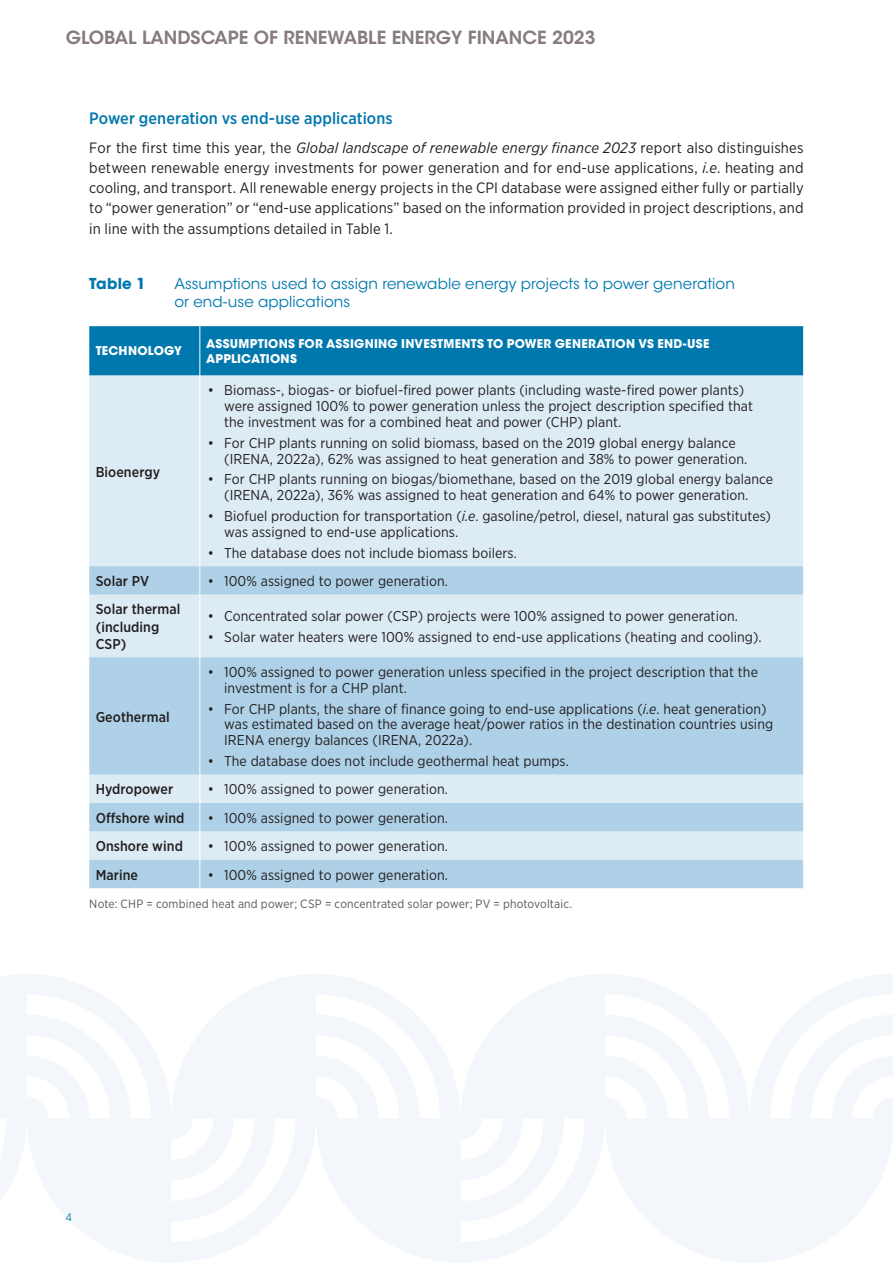
<style>
.page{position:relative;width:893px;height:1263px;background:#fff}
.page>*{position:absolute;margin:0;border:0;box-sizing:border-box;transform-origin:0 0}
.t1{font:600 18px "ITC Avant Garde Std";color:#877b82}
.Body{font:500 16.5px "Gotham Narrow";letter-spacing:.005em;color:#0078ae}
.Body-2{font:15px/20.2px "Gotham Narrow";letter-spacing:.005em;color:#231f20;text-align:justify}
.Figurtop{font:15px/18px "ITC Avant Garde Std";letter-spacing:.005em;color:#0078ae}
.Figurtop-2{font:700 15px "ITC Avant Garde Std";letter-spacing:.015em;color:#0078ae}
.t2{font:14.25px/15.8px "Gotham Narrow";letter-spacing:.005em;color:#231f20}
.Table{font:500 14.25px/17.1px "Gotham Narrow";letter-spacing:.005em;color:#231f20}
.Table_Head{font:700 12px/15px "ITC Avant Garde Std";letter-spacing:.02em;color:#fff}
.Source{font:12px "Gotham Narrow";letter-spacing:.015em;color:#57585a}
.t3{font:10.5px "ITC Avant Garde Std";color:#0e78af}
.s1{font-style:italic}
</style>
<div class="page">
<svg style="left:0;top:974px;width:893px;height:289px;fill:#f3f6fa"></svg>
<div style="left:89px;top:326px;width:714px;height:50px;background:#0078ae"></div>
<div style="left:89px;top:376px;width:714px;height:190px;background:#dcebf4"></div>
<svg style="left:89px;top:566px;width:714px;height:322px;fill:#aed1e7"></svg>
<hr style="left:199px;top:326px;width:1px;height:50px;background:#fff">
<hr style="left:199px;top:376px;width:1px;height:190px;background:#fff">
<hr style="left:199px;top:595px;width:1px;height:62px;background:#fff">
<hr style="left:199px;top:657px;width:1px;height:117px;background:#fff">
<svg style="left:199px;top:566px;width:1px;height:29px"></svg>
<svg style="left:803px;top:566px;width:1px;height:29px"></svg>
<svg style="left:199px;top:774px;width:1px;height:114px"></svg>
<svg style="left:803px;top:774px;width:1px;height:114px"></svg>
<p class="t1" style="left:66px;top:26px;width:531px">GLOBAL LANDSCAPE OF RENEWABLE ENERGY FINANCE 2023</p>
<p class="Body" style="left:89px;top:107px;width:305px">Power generation vs end-use applications</p>
<p class="Body-2" style="left:89px;top:137px;width:716px">For the first time this year, the <span class="s1">Global landscape of renewable energy finance 2023</span> report also distinguishes between renewable energy investments for power generation and for end-use applications, <span class="s1">i.e</span>. heating and cooling, and transport. All renewable energy projects in the CPI database were assigned either fully or partially to “power generation” or “end-use applications” based on the information provided in project descriptions, and in line with the assumptions detailed in Table 1.</p>
<p class="Figurtop-2" style="left:89px;top:274px;width:58px">Table 1</p>
<p class="Figurtop" style="left:174px;top:275px;width:562px">Assumptions used to assign renewable energy projects to power generation or end-use applications</p>
<p class="Table_Head" style="left:96px;top:343px;width:88px">TECHNOLOGY</p>
<p class="Table_Head" style="left:206px;top:336px;width:505px">ASSUMPTIONS FOR ASSIGNING INVESTMENTS TO POWER GENERATION VS END-USE<br>APPLICATIONS</p>
<p class="Table" style="left:96px;top:463px;width:66px">Bioenergy</p>
<p class="t2" style="left:224px;top:382px;width:530px;text-indent:-16px">• Biomass-, biogas- or biofuel-fired power plants (including waste-fired power plants) were assigned 100% to power generation unless the project description specified that the investment was for a combined heat and power (CHP) plant.</p>
<p class="t2" style="left:224px;top:435px;width:524px;text-indent:-16px">• For CHP plants running on solid biomass, based on the 2019 global energy balance (IRENA, 2022a), 62% was assigned to heat generation and 38% to power generation.</p>
<p class="t2" style="left:208px;top:471px;width:567px;text-align:center">• For CHP plants running on biogas/biomethane, based on the 2019 global energy balance (IRENA, 2022a), 36% was assigned to heat generation and 64% to power generation.</p>
<p class="t2" style="left:224px;top:508px;width:548px;text-indent:-16px">• Biofuel production for transportation (<span class="s1">i.e</span>. gasoline/petrol, diesel, natural gas substitutes) was assigned to end-use applications.</p>
<p class="t2" style="left:208px;top:544px;width:311px">• The database does not include biomass boilers.</p>
<p class="Table" style="left:96px;top:572px;width:55px">Solar PV</p>
<p class="t2" style="left:208px;top:573px;width:242px">• 100% assigned to power generation.</p>
<p class="Table" style="left:96px;top:601px;width:86px">Solar thermal (including<br>CSP)</p>
<p class="t2" style="left:208px;top:608px;width:532px">• Concentrated solar power (CSP) projects were 100% assigned to power generation.</p>
<p class="t2" style="left:208px;top:629px;width:555px">• Solar water heaters were 100% assigned to end-use applications (heating and cooling).</p>
<p class="Table" style="left:96px;top:708px;width:75px">Geothermal</p>
<p class="t2" style="left:224px;top:664px;width:535px;text-indent:-16px">• 100% assigned to power generation unless specified in the project description that the investment is for a CHP plant.</p>
<p class="t2" style="left:224px;top:700px;width:550px;text-indent:-16px">• For CHP plants, the share of finance going to end-use applications (<span class="s1">i.e</span>. heat generation) was estimated based on the average heat/power ratios in the destination countries using<br>IRENA energy balances (IRENA, 2022a).</p>
<p class="t2" style="left:208px;top:753px;width:363px">• The database does not include geothermal heat pumps.</p>
<p class="Table" style="left:96px;top:781px;width:79px">Hydropower</p>
<p class="t2" style="left:208px;top:781px;width:242px">• 100% assigned to power generation.</p>
<p class="Table" style="left:96px;top:809px;width:90px">Offshore wind</p>
<p class="t2" style="left:208px;top:810px;width:242px">• 100% assigned to power generation.</p>
<p class="Table" style="left:96px;top:837px;width:89px">Onshore wind</p>
<p class="t2" style="left:208px;top:838px;width:242px">• 100% assigned to power generation.</p>
<p class="Table" style="left:96px;top:866px;width:44px">Marine</p>
<p class="t2" style="left:208px;top:866px;width:242px">• 100% assigned to power generation.</p>
<p class="Source" style="left:89px;top:897px;width:484px">Note: CHP = combined heat and power; CSP = concentrated solar power; PV = photovoltaic.</p>
<p class="t3" style="left:66px;top:1211px;width:8px">4</p>
</div>
